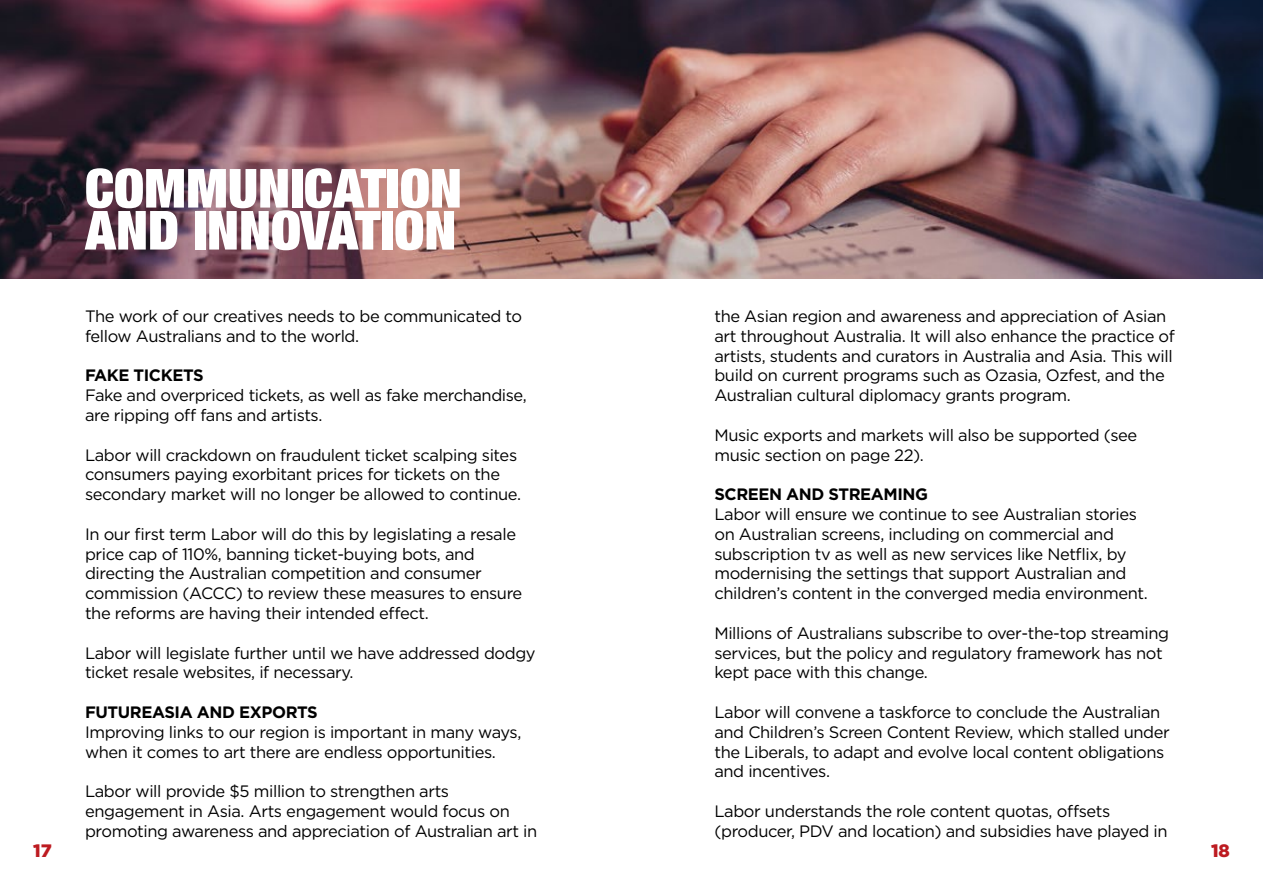
<style>
.page{position:relative;width:1263px;height:893px;background:#fff}
.page>*{position:absolute;margin:0;border:0;box-sizing:border-box;transform-origin:0 0}
.t1{font:900 condensed 54px/42px "Helvetica Neue LT Std";color:#fff}
.t2{font:900 18px "Gotham";color:#bd1b21}
.t3{font:16.5px/19.8px "Gotham";letter-spacing:-.025em;color:#000}
.t4{font:700 16.5px "Gotham";letter-spacing:-.025em;color:#000}
</style>
<div class="page">
<img style="left:0;top:0;width:1263px;height:279px">
<h1 class="t1" style="left:85px;top:166px;width:378px">COMMUNICATION<br>AND INNOVATION</h1>
<p class="t3" style="left:85px;top:306px;width:439px">The work of our creatives needs to be communicated to fellow Australians and to the world.</p>
<p class="t4" style="left:85px;top:365px;width:120px">FAKE TICKETS</p>
<p class="t3" style="left:85px;top:385px;width:443px">Fake and overpriced tickets, as well as fake merchandise, are ripping off fans and artists.</p>
<p class="t3" style="left:85px;top:444px;width:437px">Labor will crackdown on fraudulent ticket scalping sites consumers paying exorbitant prices for tickets on the secondary market will no longer be allowed to continue.</p>
<p class="t3" style="left:85px;top:524px;width:439px">In our first term Labor will do this by legislating a resale price cap of 110%, banning ticket-buying bots, and directing the Australian competition and consumer commission (ACCC) to review these measures to ensure the reforms are having their intended effect.</p>
<p class="t3" style="left:85px;top:642px;width:452px">Labor will legislate further until we have addressed dodgy ticket resale websites, if necessary.</p>
<p class="t4" style="left:85px;top:701px;width:234px">FUTUREASIA AND EXPORTS</p>
<p class="t3" style="left:85px;top:722px;width:438px">Improving links to our region is important in many ways, when it comes to art there are endless opportunities.</p>
<p class="t3" style="left:85px;top:781px;width:454px">Labor will provide $5 million to strengthen arts engagement in Asia. Arts engagement would focus on promoting awareness and appreciation of Australian art in</p>
<p class="t3" style="left:714px;top:306px;width:462px">the Asian region and awareness and appreciation of Asian art throughout Australia. It will also enhance the practice of artists, students and curators in Australia and Asia. This will build on current programs such as Ozasia, Ozfest, and the Australian cultural diplomacy grants program.</p>
<p class="t3" style="left:714px;top:425px;width:424px">Music exports and markets will also be supported (see music section on page 22).</p>
<p class="t4" style="left:714px;top:483px;width:215px">SCREEN AND STREAMING</p>
<p class="t3" style="left:714px;top:504px;width:435px">Labor will ensure we continue to see Australian stories on Australian screens, including on commercial and subscription tv as well as new services like Netflix, by modernising the settings that support Australian and children’s content in the converged media environment.</p>
<p class="t3" style="left:714px;top:623px;width:456px">Millions of Australians subscribe to over-the-top streaming services, but the policy and regulatory framework has not kept pace with this change.</p>
<p class="t3" style="left:714px;top:702px;width:457px">Labor will convene a taskforce to conclude the Australian and Children’s Screen Content Review, which stalled under the Liberals, to adapt and evolve local content obligations and incentives.</p>
<p class="t3" style="left:714px;top:801px;width:455px">Labor understands the role content quotas, offsets (producer, PDV and location) and subsidies have played in</p>
<p class="t2" style="left:33px;top:838px;width:20px">17</p>
<p class="t2" style="left:1211px;top:838px;width:20px">18</p>
</div>
